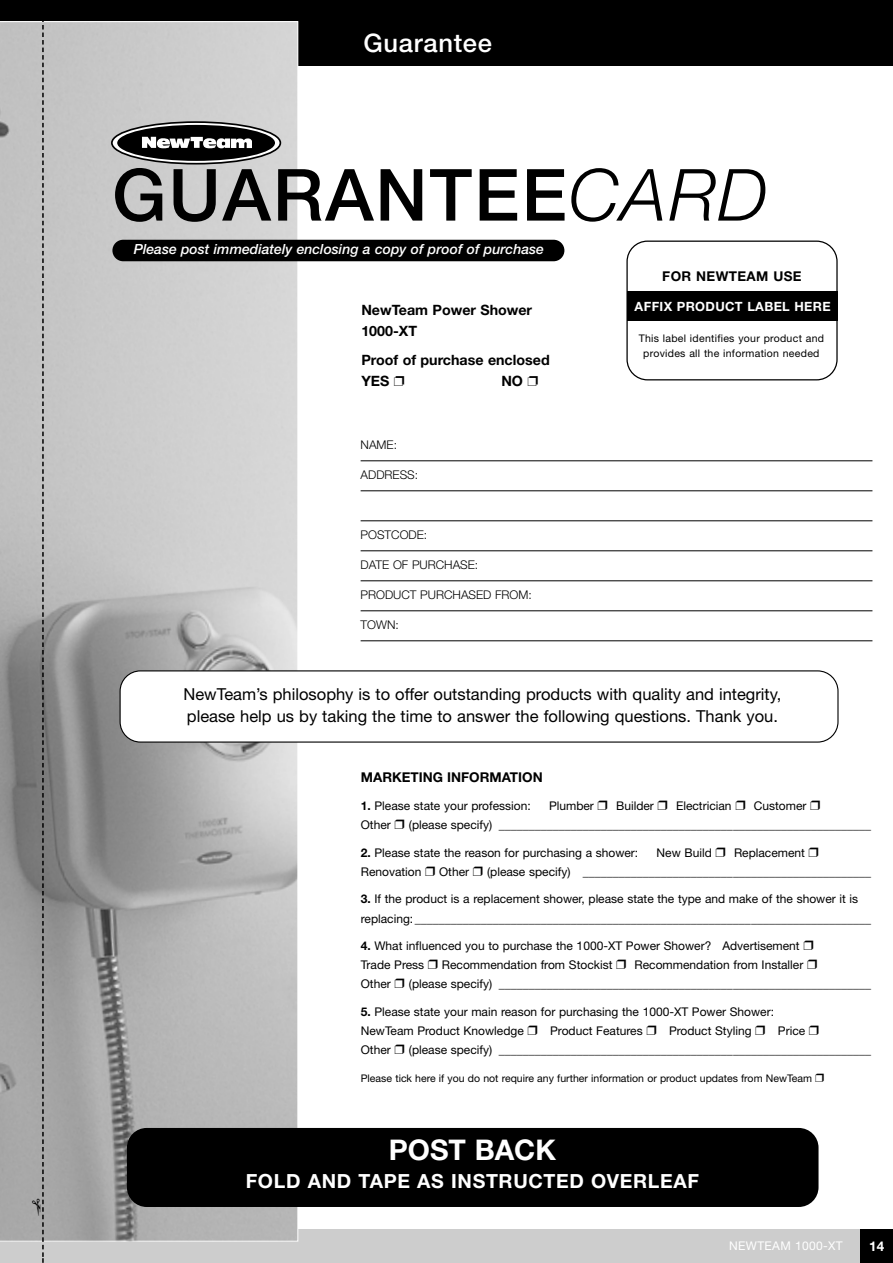
<style>
.page{position:relative;width:893px;height:1263px;background:#fff}
.page>*{position:absolute;margin:0;border:0;box-sizing:border-box;transform-origin:0 0}
.t1{font:500 72px "Helvetica Neue";letter-spacing:.03em;color:#000}
.t2{font:700 28.5px "Helvetica Neue";color:#fff}
.t3{font:500 25.5px "Helvetica Neue";letter-spacing:.03em;color:#fff}
.t4{font:700 19.5px "Helvetica Neue";letter-spacing:.035em;color:#fff}
.t5{font:16.5px/22.5px "Helvetica Neue";color:#000}
.t6{font:700 14.25px/21px "Helvetica Neue";color:#000}
.t7{font:italic 500 13.95px "Helvetica Neue";color:#fff}
.t8{font:700 13.5px "Helvetica Neue";color:#000}
.t9{font:700 13.5px "Helvetica Neue";letter-spacing:.03em;color:#000}
.t10{font:700 13.5px "Helvetica Neue";color:#fff}
.t11{font:700 12.75px "Helvetica Neue";letter-spacing:.03em;color:#fff}
.t12{font:12px/19.2px "Helvetica Neue";color:#000}
.t13{font:300 12px "Helvetica Neue";color:#000}
.t14{font:12px "Helvetica Neue";letter-spacing:.03em;color:#fff}
.t15{font:10.5px "Helvetica Neue";color:#000}
.t16{font:10.5px/15px "Helvetica Neue";letter-spacing:.03em;color:#000;text-align:center}
.s1{font-weight:300;font-style:italic}
.s2{font-weight:700}
</style>
<div class="page">
<div style="left:0;top:1229px;width:859px;height:34px;background:#cdcdcd"></div>
<div style="left:0;top:0;width:892px;height:66px;background:#000"></div>
<div style="left:859px;top:1229px;width:33px;height:34px;background:#000"></div>
<svg style="left:0;top:21px;width:298px;height:1221px;background:#b8b8b8"></svg>
<div style="left:112px;top:240px;width:452px;height:21px;background:#000;border-radius:11px"></div>
<svg style="left:626px;top:241px;width:211px;height:139px"></svg>
<hr style="left:360px;top:460px;width:512px;height:1px;background:#000">
<hr style="left:360px;top:490px;width:512px;height:1px;background:#000">
<hr style="left:360px;top:520px;width:512px;height:1px;background:#000">
<hr style="left:360px;top:550px;width:512px;height:1px;background:#000">
<hr style="left:360px;top:580px;width:512px;height:1px;background:#000">
<hr style="left:360px;top:610px;width:512px;height:1px;background:#000">
<hr style="left:360px;top:640px;width:512px;height:1px;background:#000">
<svg style="left:119px;top:670px;width:719px;height:73px"></svg>
<div style="left:127px;top:1128px;width:691px;height:79px;background:#000;border-radius:20px"></div>
<div style="left:627px;top:291px;width:210px;height:30px;background:#000"></div>
<svg style="left:112px;top:122px;width:168px;height:42px"></svg>
<div style="left:111px;top:121px;width:170px;height:44px;border:2px solid #000;border-radius:50%"></div>
<div style="left:117px;top:125px;width:158px;height:36px;background:#000;border-radius:50%"></div>
<svg style="left:142px;top:137px;width:110px;height:11px"></svg>
<svg style="left:32px;top:21px;width:12px;height:1242px;background:#a9a9a9"></svg>
<h3 class="t3" style="left:363px;top:33px;width:130px">Guarantee</h3>
<h1 class="t1" style="left:112px;top:169px;width:656px">GUARANTEE<span class="s1">CARD</span></h1>
<p class="t7" style="left:134px;top:244px;width:412px">Please post immediately enclosing a copy of proof of purchase</p>
<p class="t6" style="left:361px;top:301px;width:172px">NewTeam Power Shower<br>1000-XT</p>
<p class="t6" style="left:361px;top:351px;width:190px">Proof of purchase enclosed<br>YES ❐</p>
<p class="t6" style="left:501px;top:372px;width:38px">NO ❐</p>
<p class="t13" style="left:360px;top:440px;width:38px">NAME:</p>
<p class="t13" style="left:360px;top:470px;width:59px">ADDRESS:</p>
<p class="t13" style="left:360px;top:530px;width:68px">POSTCODE:</p>
<p class="t13" style="left:360px;top:560px;width:119px">DATE OF PURCHASE:</p>
<p class="t13" style="left:360px;top:590px;width:173px">PRODUCT PURCHASED FROM:</p>
<p class="t13" style="left:360px;top:620px;width:40px">TOWN:</p>
<p class="t9" style="left:662px;top:272px;width:141px">FOR NEWTEAM USE</p>
<p class="t11" style="left:634px;top:302px;width:197px">AFFIX PRODUCT LABEL HERE</p>
<p class="t16" style="left:638px;top:332px;width:187px">This label identifies your product and provides all the information needed</p>
<h3 class="t5" style="left:183px;top:684px;width:599px">NewTeam’s philosophy is to offer outstanding products with quality and integrity, please help us by taking the time to answer the following questions. Thank you.</h3>
<p class="t8" style="left:361px;top:773px;width:183px">MARKETING INFORMATION</p>
<p class="t12" style="left:361px;top:797px;width:171px"><span class="s2">1.</span> Please state your profession:</p>
<p class="t12" style="left:361px;top:797px;width:511px;text-indent:188px">Plumber ❒ Builder ❒ Electrician ❒ Customer ❒<br>Other ❒ (please specify) ______________________________________________________________</p>
<p class="t12" style="left:361px;top:844px;width:279px"><span class="s2">2.</span> Please state the reason for purchasing a shower:</p>
<p class="t12" style="left:361px;top:844px;width:511px;text-indent:296px">New Build ❒ Replacement ❒<br>Renovation ❒ Other ❒ (please specify) ________________________________________________</p>
<p class="t12" style="left:361px;top:891px;width:511px"><span class="s2">3.</span> If the product is a replacement shower, please state the type and make of the shower it is replacing:____________________________________________________________________________</p>
<p class="t12" style="left:361px;top:938px;width:511px"><span class="s2">4.</span> What influenced you to purchase the 1000-XT Power Shower? Advertisement ❒<br>Trade Press ❒ Recommendation from Stockist ❒ Recommendation from Installer ❒<br>Other ❒ (please specify) ______________________________________________________________</p>
<p class="t12" style="left:361px;top:1003px;width:511px"><span class="s2">5.</span> Please state your main reason for purchasing the 1000-XT Power Shower:<br>NewTeam Product Knowledge ❒ Product Features ❒ Product Styling ❒ Price ❒<br>Other ❒ (please specify) ______________________________________________________________</p>
<p class="t15" style="left:361px;top:1074px;width:465px">Please tick here if you do not require any further information or product updates from NewTeam ❒</p>
<h2 class="t2" style="left:389px;top:1140px;width:169px">POST BACK</h2>
<h3 class="t4" style="left:246px;top:1174px;width:454px">FOLD AND TAPE AS INSTRUCTED OVERLEAF</h3>
<p class="t14" style="left:729px;top:1242px;width:115px">NEWTEAM 1000-XT</p>
<p class="t10" style="left:869px;top:1242px;width:17px">14</p>
</div>
